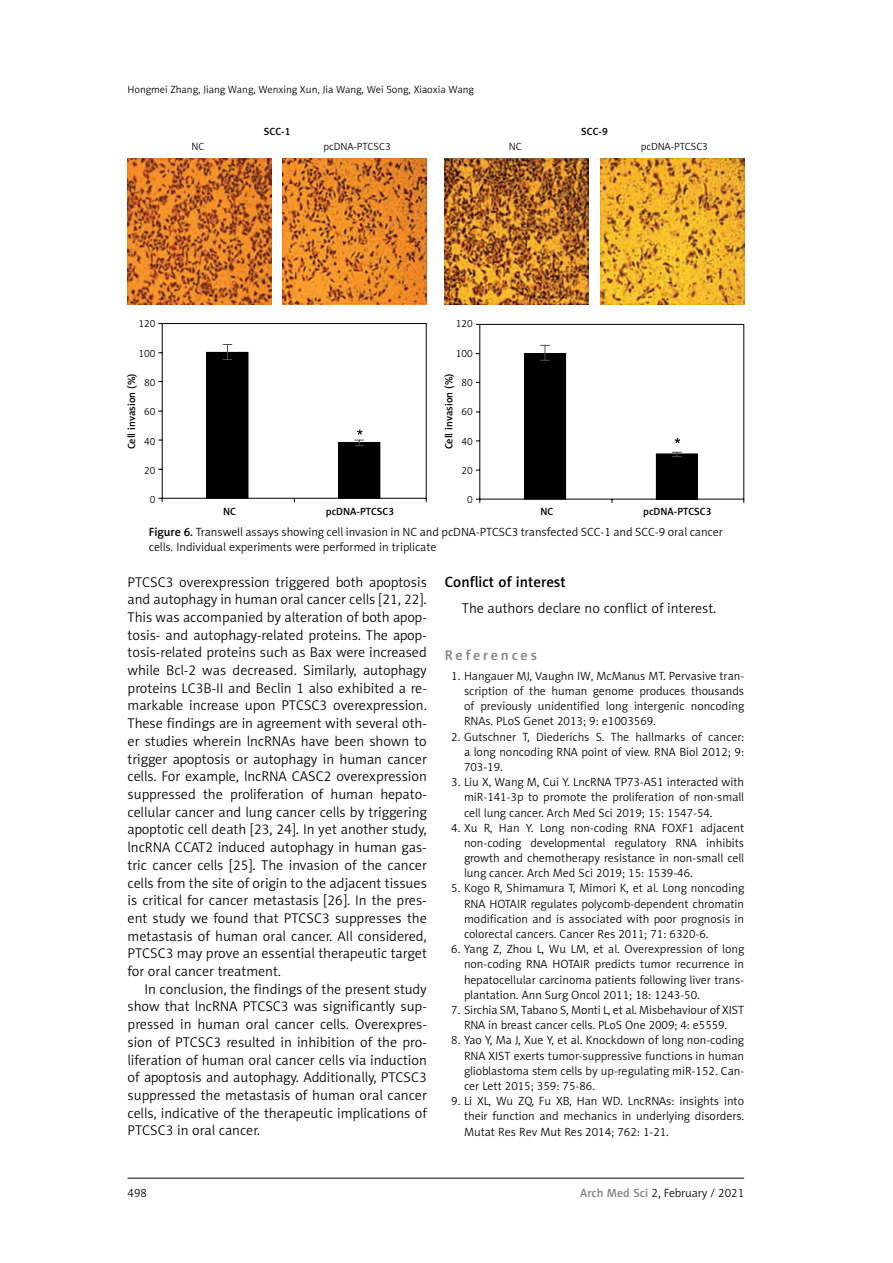
<style>
.page{position:relative;width:893px;height:1263px;background:#fff}
.page>*{position:absolute;margin:0;border:0;box-sizing:border-box;transform-origin:0 0}
.t1{font:15px "Naomi Sans EFN Medium";color:#000}
.t2{font:14.25px/17.7px "Naomi Sans EFN Light";color:#000;text-align:justify}
.t3{font:14.25px "Naomi Sans EFN Medium";letter-spacing:.195em;color:#808285}
.t4{font:12px/15.1px "Naomi Sans EFN Light";color:#000;text-align:justify}
.t5{font:10.5px "Naomi Sans EFN Light";color:#000}
.t6{font:10.5px "Naomi Sans EFN Medium";color:#000}
.s1{font-family:"Naomi Sans EFN Medium"}
.s2{font-family:"Naomi Sans EFN Medium";color:#808285}
</style>
<div class="page">
<hr style="left:128px;top:1178px;width:616px;height:1px;background:#000">
<img style="left:128px;top:158px;width:144px;height:146px">
<img style="left:445px;top:158px;width:144px;height:146px">
<img style="left:283px;top:158px;width:144px;height:146px">
<img style="left:600px;top:158px;width:144px;height:146px">
<svg style="left:158px;top:323px;width:269px;height:180px"></svg>
<div style="left:207px;top:352px;width:41px;height:146px;background:#000"></div>
<div style="left:339px;top:443px;width:41px;height:55px;background:#000"></div>
<div style="left:338px;top:442px;width:42px;height:57px;border:1px solid #000"></div>
<svg style="left:223px;top:344px;width:9px;height:16px"></svg>
<svg style="left:355px;top:429px;width:9px;height:17px"></svg>
<svg style="left:475px;top:324px;width:269px;height:179px"></svg>
<svg style="left:675px;top:438px;width:5px;height:5px"></svg>
<div style="left:524px;top:353px;width:42px;height:146px;background:#000"></div>
<div style="left:656px;top:454px;width:41px;height:45px;background:#000"></div>
<div style="left:656px;top:454px;width:42px;height:45px;border:1px solid #000"></div>
<svg style="left:540px;top:345px;width:10px;height:16px"></svg>
<svg style="left:672px;top:452px;width:10px;height:5px"></svg>
<p class="t5" style="left:128px;top:83px;width:348px">Hongmei Zhang, Jiang Wang, Wenxing Xun, Jia Wang, Wei Song, Xiaoxia Wang</p>
<p class="t6" style="left:264px;top:125px;width:28px">SCC-1</p>
<p class="t5" style="left:192px;top:141px;width:14px">NC</p>
<p class="t5" style="left:323px;top:141px;width:69px">pcDNA-PTCSC3</p>
<p class="t6" style="left:581px;top:125px;width:28px">SCC-9</p>
<p class="t5" style="left:509px;top:141px;width:14px">NC</p>
<p class="t5" style="left:641px;top:141px;width:69px">pcDNA-PTCSC3</p>
<p class="t5" style="left:139px;top:318px;width:19px">120</p>
<p class="t5" style="left:139px;top:347px;width:19px">100</p>
<p class="t5" style="left:144px;top:376px;width:13px">80</p>
<p class="t5" style="left:144px;top:406px;width:13px">60</p>
<p class="t5" style="left:144px;top:435px;width:13px">40</p>
<p class="t5" style="left:144px;top:464px;width:13px">20</p>
<p class="t5" style="left:150px;top:493px;width:7px">0</p>
<p class="t5" style="left:456px;top:318px;width:19px">120</p>
<p class="t5" style="left:456px;top:347px;width:19px">100</p>
<p class="t5" style="left:462px;top:376px;width:13px">80</p>
<p class="t5" style="left:462px;top:406px;width:13px">60</p>
<p class="t5" style="left:462px;top:435px;width:13px">40</p>
<p class="t5" style="left:462px;top:464px;width:13px">20</p>
<p class="t5" style="left:467px;top:494px;width:7px">0</p>
<p class="t6" style="left:125px;top:449px;width:78px;rotate:-90deg">Cell invasion (%)</p>
<p class="t6" style="left:443px;top:449px;width:78px;rotate:-90deg">Cell invasion (%)</p>
<p class="t6" style="left:223px;top:505px;width:14px">NC</p>
<p class="t6" style="left:326px;top:505px;width:70px">pcDNA-PTCSC3</p>
<p class="t6" style="left:540px;top:505px;width:14px">NC</p>
<p class="t6" style="left:643px;top:505px;width:70px">pcDNA-PTCSC3</p>
<p class="t4" style="left:149px;top:525px;width:575px;line-height:14.4px"><span class="s1">Figure 6.</span> Transwell assays showing cell invasion in NC and pcDNA-PTCSC3 transfected SCC-1 and SCC-9 oral cancer cells. Individual experiments were performed in triplicate</p>
<p class="t2" style="left:128px;top:573px;width:301px">PTCSC3 overexpression triggered both apoptosis and autophagy in human oral cancer cells [21, 22].<br>This was accompanied by alteration of both apop&shy;tosis- and autophagy-related proteins. The apop&shy;tosis-related proteins such as Bax were increased while Bcl-2 was decreased. Similarly, autophagy proteins LC3B-II and Beclin 1 also exhibited a re&shy;markable increase upon PTCSC3 overexpression.<br>These findings are in agreement with several oth&shy;er studies wherein lncRNAs have been shown to trigger apoptosis or autophagy in human cancer cells. For example, lncRNA CASC2 overexpression suppressed the proliferation of human hepato&shy;cellular cancer and lung cancer cells by triggering apoptotic cell death [23, 24]. In yet another study, lncRNA CCAT2 induced autophagy in human gas&shy;tric cancer cells [25]. The invasion of the cancer cells from the site of origin to the adjacent tissues is critical for cancer metastasis [26]. In the pres&shy;ent study we found that PTCSC3 suppresses the metastasis of human oral cancer. All considered, PTCSC3 may prove an essential therapeutic target for oral cancer treatment.</p>
<p class="t2" style="left:128px;top:980px;width:301px;text-indent:17px">In conclusion, the findings of the present study show that lncRNA PTCSC3 was significantly sup&shy;pressed in human oral cancer cells. Overexpres&shy;sion of PTCSC3 resulted in inhibition of the pro&shy;liferation of human oral cancer cells via induction of apoptosis and autophagy. Additionally, PTCSC3 suppressed the metastasis of human oral cancer cells, indicative of the therapeutic implications of PTCSC3 in oral cancer.</p>
<p class="t1" style="left:445px;top:573px;width:123px">Conflict of interest</p>
<p class="t2" style="left:462px;top:599px;width:256px">The authors declare no conflict of interest.</p>
<p class="t3" style="left:445px;top:647px;width:94px">References</p>
<p class="t4" style="left:464px;top:668px;width:282px;text-indent:-13px">1. Hangauer MJ, Vaughn IW, McManus MT. Pervasive tran&shy;scription of the human genome produces thousands of previously unidentified long intergenic noncoding RNAs. PLoS Genet 2013; 9: e1003569.</p>
<p class="t4" style="left:464px;top:729px;width:282px;text-indent:-13px">2. Gutschner T, Diederichs S. The hallmarks of cancer: a long noncoding RNA point of view. RNA Biol 2012; 9:<br>703-19.</p>
<p class="t4" style="left:464px;top:774px;width:282px;text-indent:-13px">3. Liu X, Wang M, Cui Y. LncRNA TP73-AS1 interacted with miR-141-3p to promote the proliferation of non-small cell lung cancer. Arch Med Sci 2019; 15: 1547-54.</p>
<p class="t4" style="left:464px;top:820px;width:282px;text-indent:-13px">4. Xu R, Han Y. Long non-coding RNA FOXF1 adjacent non-coding developmental regulatory RNA inhibits growth and chemotherapy resistance in non-small cell lung cancer. Arch Med Sci 2019; 15: 1539-46.</p>
<p class="t4" style="left:464px;top:881px;width:282px;text-indent:-13px">5. Kogo R, Shimamura T, Mimori K, et al. Long noncoding RNA HOTAIR regulates polycomb-dependent chromatin modification and is associated with poor prognosis in colorectal cancers. Cancer Res 2011; 71: 6320-6.</p>
<p class="t4" style="left:464px;top:941px;width:282px;text-indent:-13px">6. Yang Z, Zhou L, Wu LM, et al. Overexpression of long non-coding RNA HOTAIR predicts tumor recurrence in hepatocellular carcinoma patients following liver trans&shy;plantation. Ann Surg Oncol 2011; 18: 1243-50.</p>
<p class="t4" style="left:451px;top:1002px;width:294px;text-align:center">7. Sirchia SM, Tabano S, Monti L, et al. Misbehaviour of XIST<br>RNA in breast cancer cells. PLoS One 2009; 4: e5559.</p>
<p class="t4" style="left:464px;top:1033px;width:282px;text-indent:-13px">8. Yao Y, Ma J, Xue Y, et al. Knockdown of long non-coding RNA XIST exerts tumor-suppressive functions in human glioblastoma stem cells by up-regulating miR-152. Can&shy;cer Lett 2015; 359: 75-86.</p>
<p class="t4" style="left:464px;top:1093px;width:282px;text-indent:-13px">9. Li XL, Wu ZQ, Fu XB, Han WD. LncRNAs: insights into their function and mechanics in underlying disorders.<br>Mutat Res Rev Mut Res 2014; 762: 1-21.</p>
<p class="t4" style="left:128px;top:1186px;width:21px">498</p>
<p class="t4" style="left:580px;top:1186px;width:165px"><span class="s2">Arch Med Sci</span> 2, February / 2021</p>
</div>
